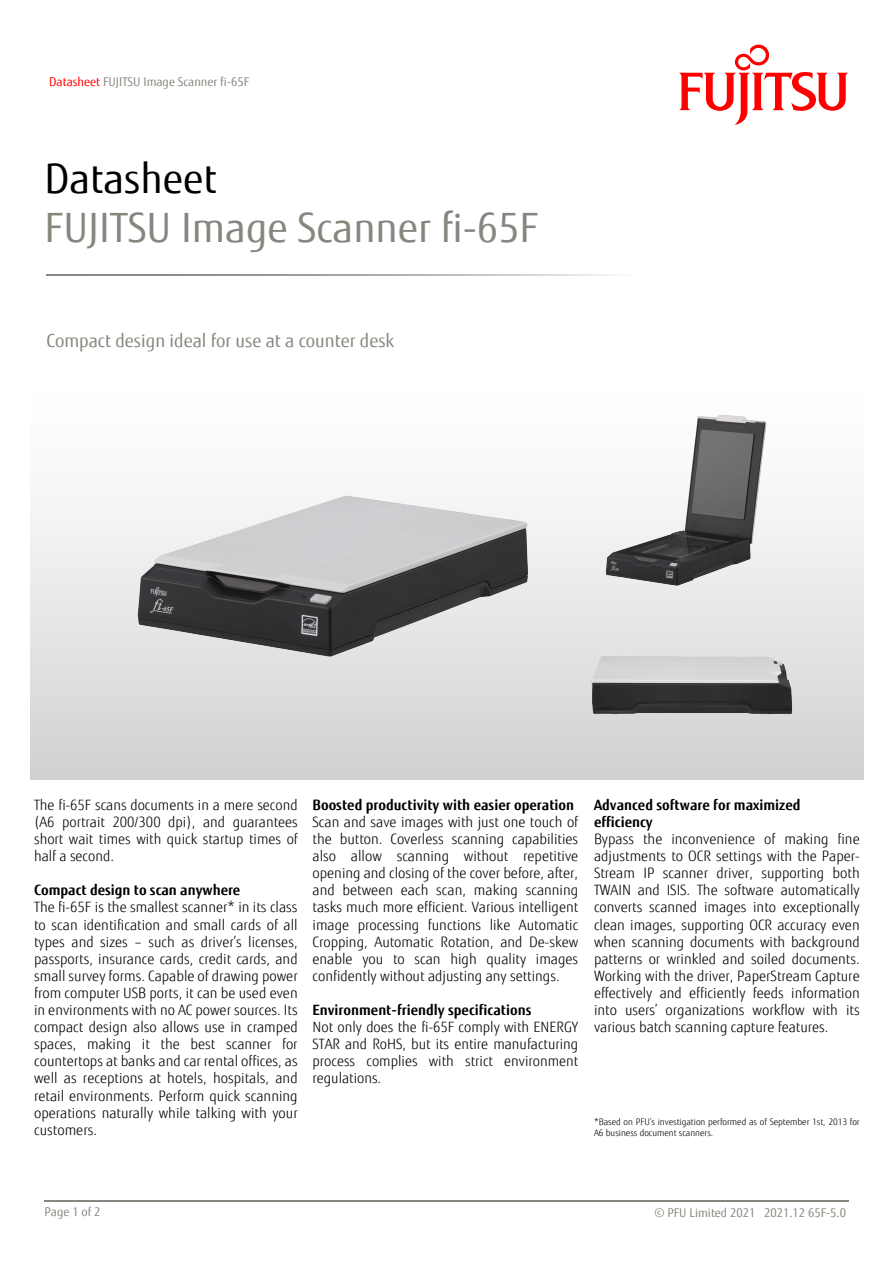
<style>
.page{position:relative;width:893px;height:1263px;background:#fff}
.page>*{position:absolute;margin:0;border:0;box-sizing:border-box;transform-origin:0 0}
.t1{font:40.5px "Fujitsu Sans";color:#87867e}
.t2{font:40.5px "Fujitsu Sans";color:#000}
.t3{font:18px "Fujitsu Sans";color:#87867e}
.t4{font:300 14.25px/17.1px "Fujitsu Sans";color:#000;text-align:justify}
.t5{font:700 14.25px/17.1px "Fujitsu Sans";color:#000}
.t6{font:12px "Fujitsu Sans";color:#87867e}
.t7{font:300 9px/10.8px "Fujitsu Sans";color:#000}
.s1{color:#f00}
</style>
<div class="page">
<hr style="left:454px;top:1200px;width:394px;height:2px;background:#87867e">
<svg style="left:439px;top:1200px;width:15px;height:2px"></svg>
<hr style="left:45px;top:1200px;width:394px;height:2px;background:#87867e">
<div style="left:31px;top:376px;width:832px;height:403px;background:linear-gradient(to bottom,#fff,#d2d3d3)"></div>
<img style="left:604px;top:411px;width:163px;height:180px">
<img style="left:130px;top:488px;width:402px;height:174px">
<img style="left:590px;top:654px;width:202px;height:62px">
<svg style="left:679px;top:45px;width:169px;height:80px"></svg>
<svg style="left:46px;top:274px;width:565px;height:2px"></svg>
<p class="t6" style="left:49px;top:74px;width:202px"><span class="s1">Datasheet</span> FUJITSU Image Scanner fi-65F</p>
<h1 class="t2" style="left:45px;top:153px;width:174px">Datasheet</h1>
<h1 class="t1" style="left:45px;top:202px;width:495px">FUJITSU Image Scanner fi-65F</h1>
<p class="t3" style="left:46px;top:330px;width:349px">Compact design ideal for use at a counter desk</p>
<p class="t4" style="left:34px;top:796px;width:265px">The fi-65F scans documents in a mere second (A6 portrait 200/300 dpi), and guarantees short wait times with quick startup times of half a second.</p>
<p class="t5" style="left:34px;top:882px;width:208px">Compact design to scan anywhere</p>
<p class="t4" style="left:34px;top:899px;width:265px">The fi-65F is the smallest scanner* in its class to scan identification and small cards of all types and sizes – such as driver’s licenses, passports, insurance cards, credit cards, and small survey forms. Capable of drawing power from computer USB ports, it can be used even in environments with no AC power sources. Its compact design also allows use in cramped spaces, making it the best scanner for countertops at banks and car rental offices, as well as receptions at hotels, hospitals, and retail environments. Perform quick scanning operations naturally while talking with your customers.</p>
<p class="t5" style="left:313px;top:796px;width:263px">Boosted productivity with easier operation</p>
<p class="t4" style="left:313px;top:813px;width:267px">Scan and save images with just one touch of the button. Coverless scanning capabilities also allow scanning without repetitive opening and closing of the cover before, after, and between each scan, making scanning tasks much more efficient. Various intelligent image processing functions like Automatic Cropping, Automatic Rotation, and De-skew enable you to scan high quality images confidently without adjusting any settings.</p>
<p class="t5" style="left:313px;top:1001px;width:220px">Environment-friendly specifications</p>
<p class="t4" style="left:313px;top:1019px;width:267px">Not only does the fi-65F comply with ENERGY STAR and RoHS, but its entire manufacturing process complies with strict environment regulations.</p>
<p class="t5" style="left:594px;top:796px;width:208px">Advanced software for maximized efficiency</p>
<p class="t4" style="left:594px;top:830px;width:267px">Bypass the inconvenience of making fine adjustments to OCR settings with the Paper-Stream IP scanner driver, supporting both TWAIN and ISIS. The software automatically converts scanned images into exceptionally clean images, supporting OCR accuracy even when scanning documents with background patterns or wrinkled and soiled documents.<br>Working with the driver, PaperStream Capture effectively and efficiently feeds information into users’ organizations workflow with its various batch scanning capture features.</p>
<p class="t7" style="left:594px;top:1116px;width:267px">*Based on PFU’s investigation performed as of September 1st, 2013 for<br>A6 business document scanners.</p>
<p class="t6" style="left:45px;top:1205px;width:57px">Page 1 of 2</p>
<p class="t6" style="left:654px;top:1205px;width:193px">© PFU Limited 2021 2021.12 65F-5.0</p>
</div>
